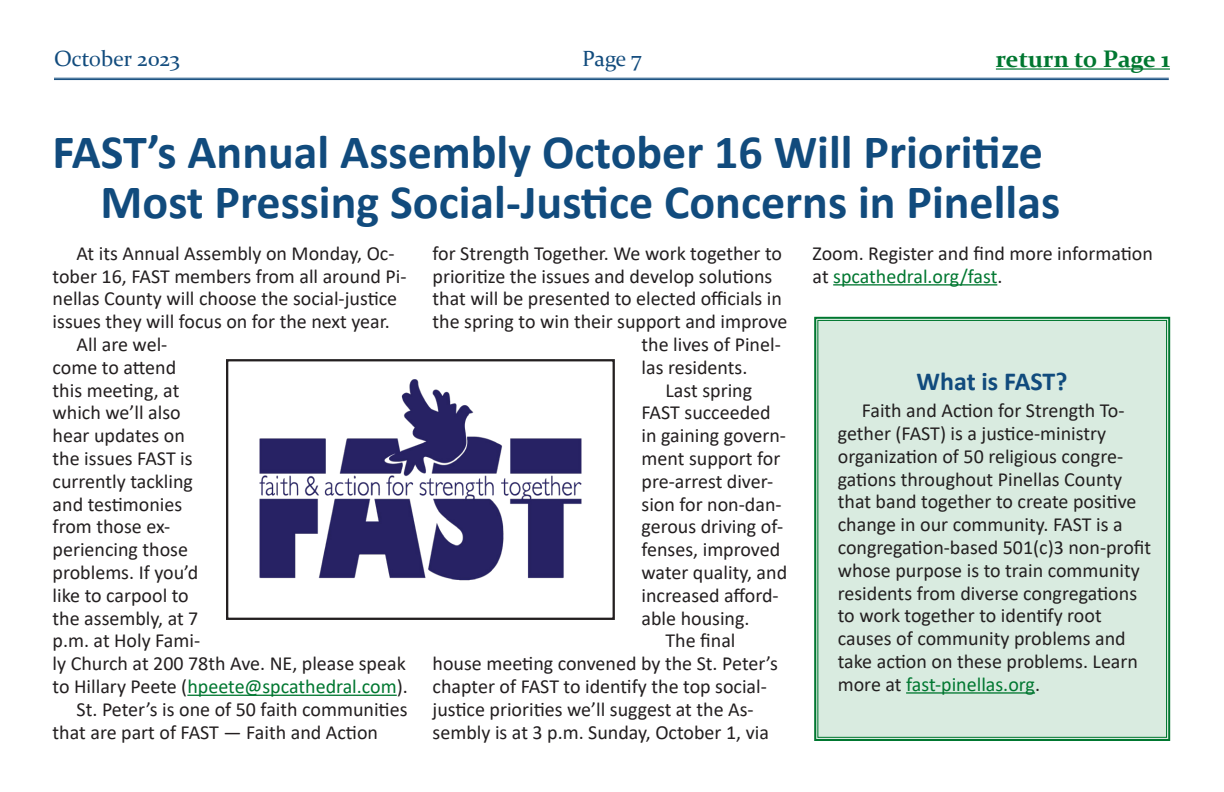
<style>
.page{position:relative;width:1224px;height:792px;background:#fff}
.page>*{position:absolute;margin:0;border:0;box-sizing:border-box;transform-origin:0 0}
.Main_Header{font:700 48px/50px "Calibri";color:#114b7d}
.Centered_SH_13{font:700 26px "Calibri";color:#114b7d}
.t1{font:700 24px "Constantia";color:#007730}
.t2{font:22px "Constantia";color:#114b7d}
.BTI_-_1_column{font:20px/22.8px "Calibri";color:#231f20}
.Box_Body{font:20px/22.8px "Calibri";color:#231f20}
.s1{color:#007730}
</style>
<div class="page">
<hr style="left:54px;top:78px;width:1115px;height:1px;background:#114b7d">
<hr style="left:54px;top:79px;width:1115px;height:1px;background:#114b7d">
<hr style="left:996px;top:68px;width:174px;height:2px;background:#007730">
<hr style="left:187px;top:695px;width:210px;height:1px;background:#007730">
<div style="left:814px;top:316px;width:357px;height:425px;background:#d9ebe0"></div>
<div style="left:818px;top:320px;width:349px;height:418px;border:1px solid #007730"></div>
<hr style="left:906px;top:692px;width:129px;height:2px;background:#007730">
<img style="left:259px;top:379px;width:323px;height:202px">
<div style="left:226px;top:359px;width:389px;height:261px;border:2px solid #231f20"></div>
<hr style="left:833px;top:284px;width:164px;height:2px;background:#007730">
<p class="t2" style="left:54px;top:43px;width:127px">October 2023</p>
<p class="t2" style="left:582px;top:43px;width:61px">Page 7</p>
<p class="t1" style="left:996px;top:43px;width:176px">return to Page 1</p>
<p class="Main_Header" style="left:101px;top:126px;width:961px;text-indent:-48px">FAST’s Annual Assembly October 16 Will Prioritize<br>Most Pressing Social-Justice Concerns in Pinellas</p>
<p class="BTI_-_1_column" style="left:53px;top:241px;width:356px;text-indent:24px">At its Annual Assembly on Monday, Oc&shy;tober 16, FAST members from all around Pi&shy;nellas County will choose the social-justice issues they will focus on for the next year.</p>
<p class="BTI_-_1_column" style="left:53px;top:332px;width:357px;text-indent:24px">All are wel-<br>come to attend<br>this meeting, at<br>which we’ll also<br>hear updates on<br>the issues FAST is<br>currently tackling<br>and testimonies<br>from those ex-<br>periencing those<br>problems. If you’d<br>like to carpool to<br>the assembly, at 7<br>p.m. at Holy Fami-<br>ly Church at 200 78th Ave. NE, please speak to Hillary Peete (<span class="s1">hpeete@spcathedral.com</span>).</p>
<p class="BTI_-_1_column" style="left:53px;top:697px;width:356px;text-indent:24px">St. Peter’s is one of 50 faith communities that are part of FAST — Faith and Action</p>
<p class="BTI_-_1_column" style="left:813px;top:241px;width:342px">Zoom. Register and find more information at <span class="s1">spcathedral.org/fast</span>.</p>
<p class="BTI_-_1_column" style="left:433px;top:241px;width:351px">for Strength Together. We work together to</p>
<p class="BTI_-_1_column" style="left:433px;top:264px;width:341px">prioritize the issues and develop solutions</p>
<p class="BTI_-_1_column" style="left:433px;top:287px;width:351px">that will be presented to elected officials in</p>
<p class="BTI_-_1_column" style="left:433px;top:310px;width:356px">the spring to win their support and improve</p>
<p class="BTI_-_1_column" style="left:642px;top:332px;width:141px">the lives of Pinel-</p>
<p class="BTI_-_1_column" style="left:642px;top:355px;width:107px">las residents.</p>
<p class="BTI_-_1_column" style="left:642px;top:378px;width:147px;text-indent:24px">Last spring<br>FAST succeeded in gaining govern&shy;ment support for pre-arrest diver&shy;sion for non-dan&shy;gerous driving of&shy;fenses, improved water quality, and increased afford&shy;able housing.</p>
<p class="BTI_-_1_column" style="left:433px;top:629px;width:347px;text-indent:233px">The final house meeting convened by the St. Peter’s chapter of FAST to identify the top social&shy;justice priorities we’ll suggest at the As&shy;sembly is at 3 p.m. Sunday, October 1, via</p>
<p class="Centered_SH_13" style="left:917px;top:363px;width:152px">What is FAST?</p>
<p class="Box_Body" style="left:838px;top:399px;width:315px;text-indent:24px">Faith and Action for Strength To&shy;gether (FAST) is a justice-ministry organization of 50 religious congre&shy;gations throughout Pinellas County that band together to create positive change in our community. FAST is a congregation-based 501(c)3 non-profit whose purpose is to train community residents from diverse congregations to work together to identify root causes of community problems and take action on these problems. Learn more at <span class="s1">fast-pinellas.org</span>.</p>
</div>
